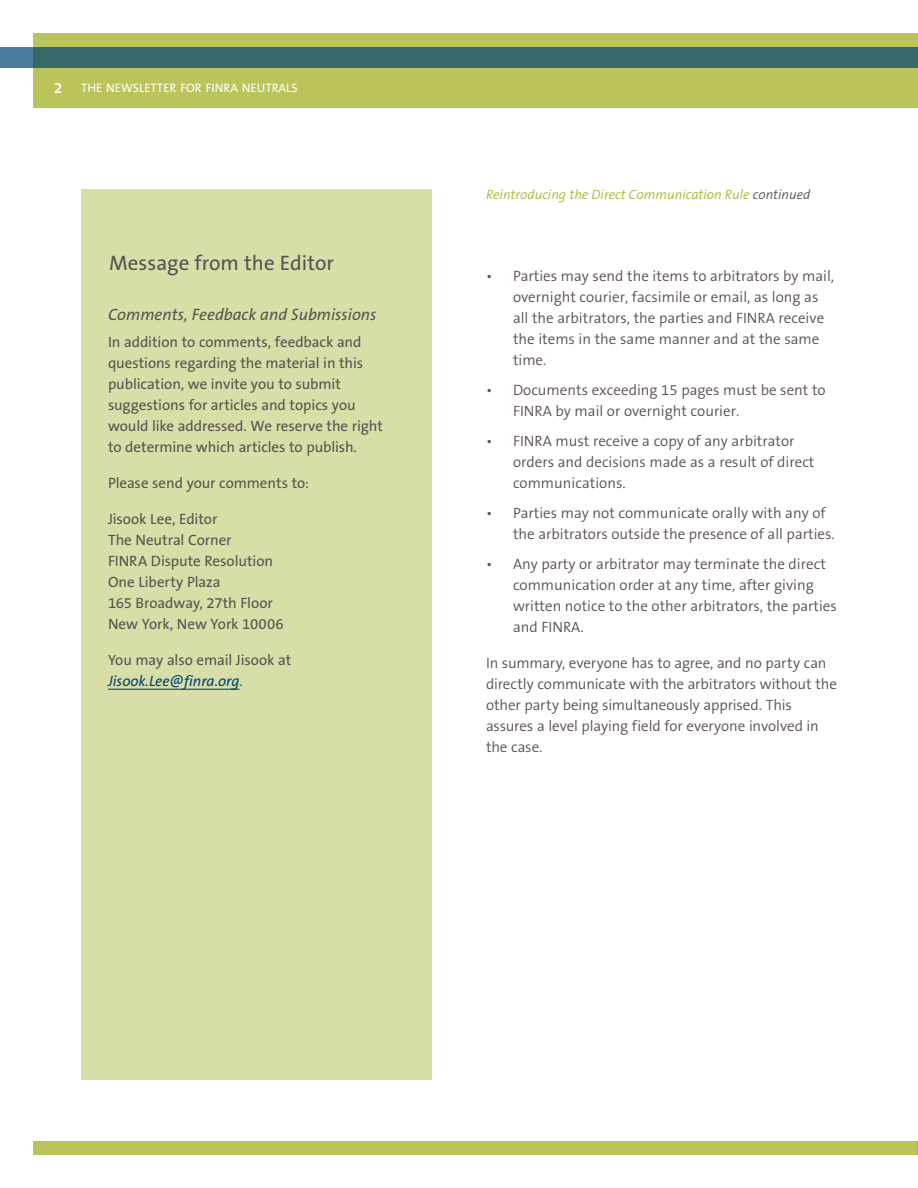
<style>
.page{position:relative;width:918px;height:1188px;background:#fff}
.page>*{position:absolute;margin:0;border:0;box-sizing:border-box;transform-origin:0 0}
.t1{font:21px "The Sans B5 Plain";color:#5d514e}
.text_head_sub{font:italic 16.5px "The Sans B5 Plain";color:#5d514e}
.text_bullet{font:300 15px/21px "The Sans B4";color:#5d514e}
.text{font:15px/21px "The Sans B5 Plain";letter-spacing:-.005em;color:#5d514e}
.text-2{font:300 15px/21px "The Sans B4";letter-spacing:-.005em;color:#5d514e}
.text_bullet_last{font:300 15px/21px "The Sans B4";color:#5d514e}
.t2{font:600 15px "The Sans B6";color:#fff}
.continued_head{font:italic 300 13.5px "The Sans B4";color:#a9b632}
.t3{font:12.3px "The Sans B5 Plain";color:#fff}
.s1{font-style:italic;color:#004270}
.s2{color:#5d514e}
</style>
<div class="page">
<div style="left:34px;top:34px;width:884px;height:74px;background:#bac45b"></div>
<hr style="left:917px;top:34px;width:1px;height:74px;background:#a9b632">
<div style="left:81px;top:189px;width:351px;height:891px;background:#d8dea8"></div>
<hr style="left:108px;top:689px;width:131px;height:1px;background:#004270">
<div style="left:34px;top:1141px;width:884px;height:13px;background:#bac45b"></div>
<div style="left:0;top:47px;width:918px;height:21px;background:#386969"></div>
<svg style="left:917px;top:1141px;width:1px;height:13px"></svg>
<p class="t2" style="left:54px;top:80px;width:10px">2</p>
<p class="t3" style="left:81px;top:81px;width:218px">THE NEWSLETTER FOR FINRA NEUTRALS</p>
<p class="t1" style="left:109px;top:252px;width:226px">Message from the Editor</p>
<p class="text_head_sub" style="left:108px;top:306px;width:270px">Comments, Feedback and Submissions</p>
<p class="text" style="left:108px;top:332px;width:276px">In addition to comments, feedback and questions regarding the material in this publication, we invite you to submit suggestions for articles and topics you would like addressed. We reserve the right to determine which articles to publish.</p>
<p class="text" style="left:108px;top:473px;width:203px">Please send your comments to:</p>
<p class="text" style="left:108px;top:509px;width:177px">Jisook Lee, Editor<br>The Neutral Corner<br>FINRA Dispute Resolution<br>One Liberty Plaza<br>165 Broadway, 27th Floor<br>New York, New York 10006</p>
<p class="text" style="left:108px;top:650px;width:185px">You may also email Jisook at<br><span class="s1">Jisook.Lee@finra.org</span>.</p>
<p class="continued_head" style="left:486px;top:187px;width:326px">Reintroducing the Direct Communication Rule <span class="s2">continued</span></p>
<p class="text_bullet" style="left:513px;top:266px;width:323px;text-indent:-27px">• Parties may send the items to arbitrators by mail, overnight courier, facsimile or email, as long as all the arbitrators, the parties and FINRA receive the items in the same manner and at the same time.</p>
<p class="text_bullet" style="left:513px;top:380px;width:314px;text-indent:-27px">• Documents exceeding 15 pages must be sent to<br>FINRA by mail or overnight courier.</p>
<p class="text_bullet" style="left:513px;top:431px;width:303px;text-indent:-27px">• FINRA must receive a copy of any arbitrator orders and decisions made as a result of direct communications.</p>
<p class="text_bullet" style="left:513px;top:503px;width:323px;text-indent:-27px">• Parties may not communicate orally with any of the arbitrators outside the presence of all parties.</p>
<p class="text_bullet_last" style="left:513px;top:554px;width:325px;text-indent:-27px">• Any party or arbitrator may terminate the direct communication order at any time, after giving written notice to the other arbitrators, the parties and FINRA.</p>
<p class="text-2" style="left:486px;top:653px;width:352px">In summary, everyone has to agree, and no party can directly communicate with the arbitrators without the other party being simultaneously apprised. This assures a level playing field for everyone involved in the case.</p>
</div>
